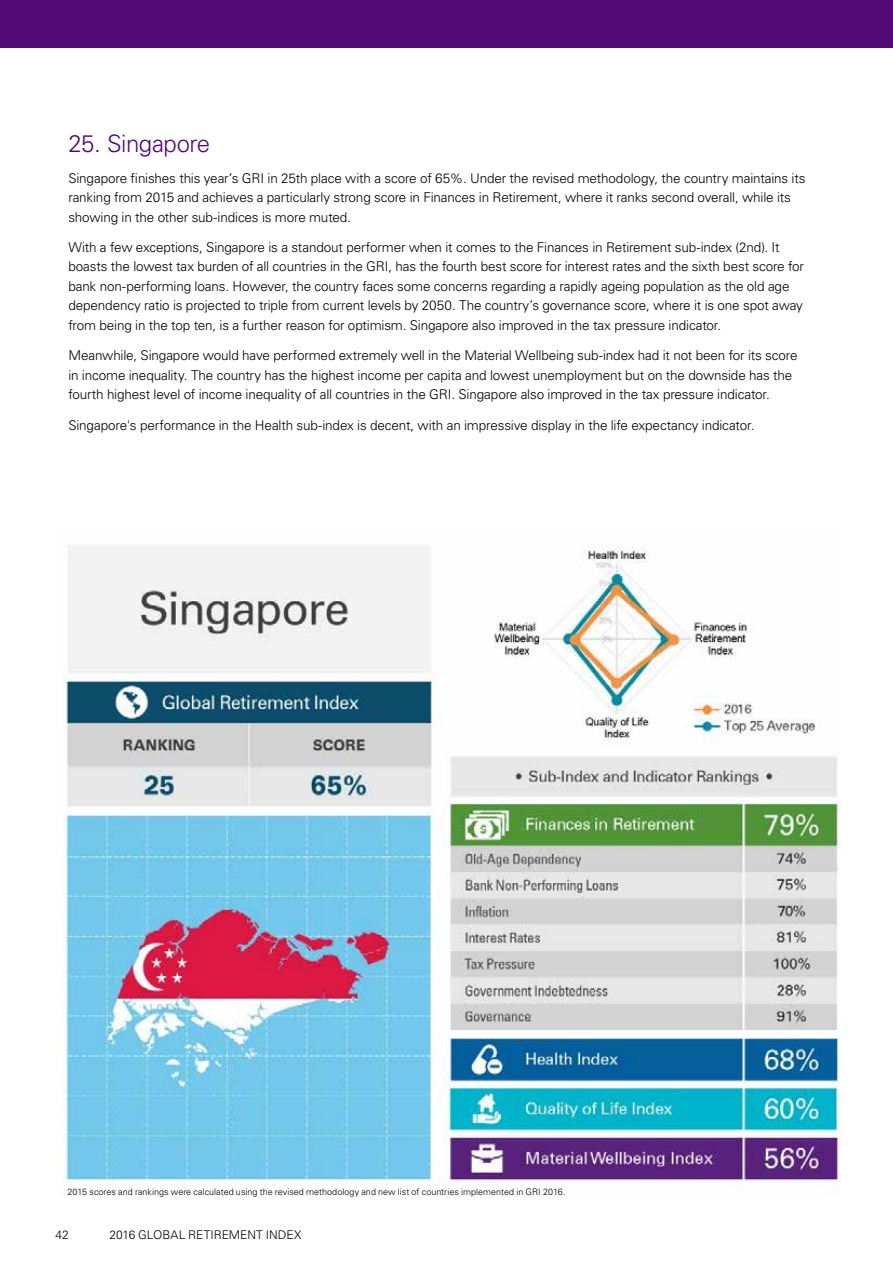
<style>
.page{position:relative;width:893px;height:1263px;background:#fff}
.page>*{position:absolute;margin:0;border:0;box-sizing:border-box;transform-origin:0 0}
.t1{font:300 24px "Univers LT Std";letter-spacing:-.02em;color:#520a76}
.t2{font:300 13.5px/19.5px "Univers LT Std";letter-spacing:-.01em;color:#000}
.t3{font:300 12px "Univers LT Std";color:#000}
.t4{font:300 9px "Univers LT Std";color:#000}
</style>
<div class="page">
<div style="left:0;top:0;width:893px;height:47px;background:#520a76"></div>
<img style="left:62px;top:546px;width:779px;height:648px">
<h1 class="t1" style="left:68px;top:129px;width:143px">25. Singapore</h1>
<p class="t2" style="left:68px;top:168px;width:739px">Singapore finishes this year’s GRI in 25th place with a score of 65%. Under the revised methodology, the country maintains its ranking from 2015 and achieves a particularly strong score in Finances in Retirement, where it ranks second overall, while its showing in the other sub-indices is more muted.</p>
<p class="t2" style="left:68px;top:237px;width:737px">With a few exceptions, Singapore is a standout performer when it comes to the Finances in Retirement sub-index (2nd). It boasts the lowest tax burden of all countries in the GRI, has the fourth best score for interest rates and the sixth best score for bank non-performing loans. However, the country faces some concerns regarding a rapidly ageing population as the old age dependency ratio is projected to triple from current levels by 2050. The country’s governance score, where it is one spot away from being in the top ten, is a further reason for optimism. Singapore also improved in the tax pressure indicator.</p>
<p class="t2" style="left:68px;top:346px;width:731px">Meanwhile, Singapore would have performed extremely well in the Material Wellbeing sub-index had it not been for its score in income inequality. The country has the highest income per capita and lowest unemployment but on the downside has the fourth highest level of income inequality of all countries in the GRI. Singapore also improved in the tax pressure indicator.</p>
<p class="t2" style="left:68px;top:415px;width:688px">Singapore's performance in the Health sub-index is decent, with an impressive display in the life expectancy indicator.</p>
<p class="t4" style="left:68px;top:1186px;width:500px">2015 scores and rankings were calculated using the revised methodology and new list of countries implemented in GRI 2016.</p>
<p class="t3" style="left:56px;top:1227px;width:15px">42</p>
<p class="t3" style="left:110px;top:1227px;width:193px">2016 GLOBAL RETIREMENT INDEX</p>
</div>
